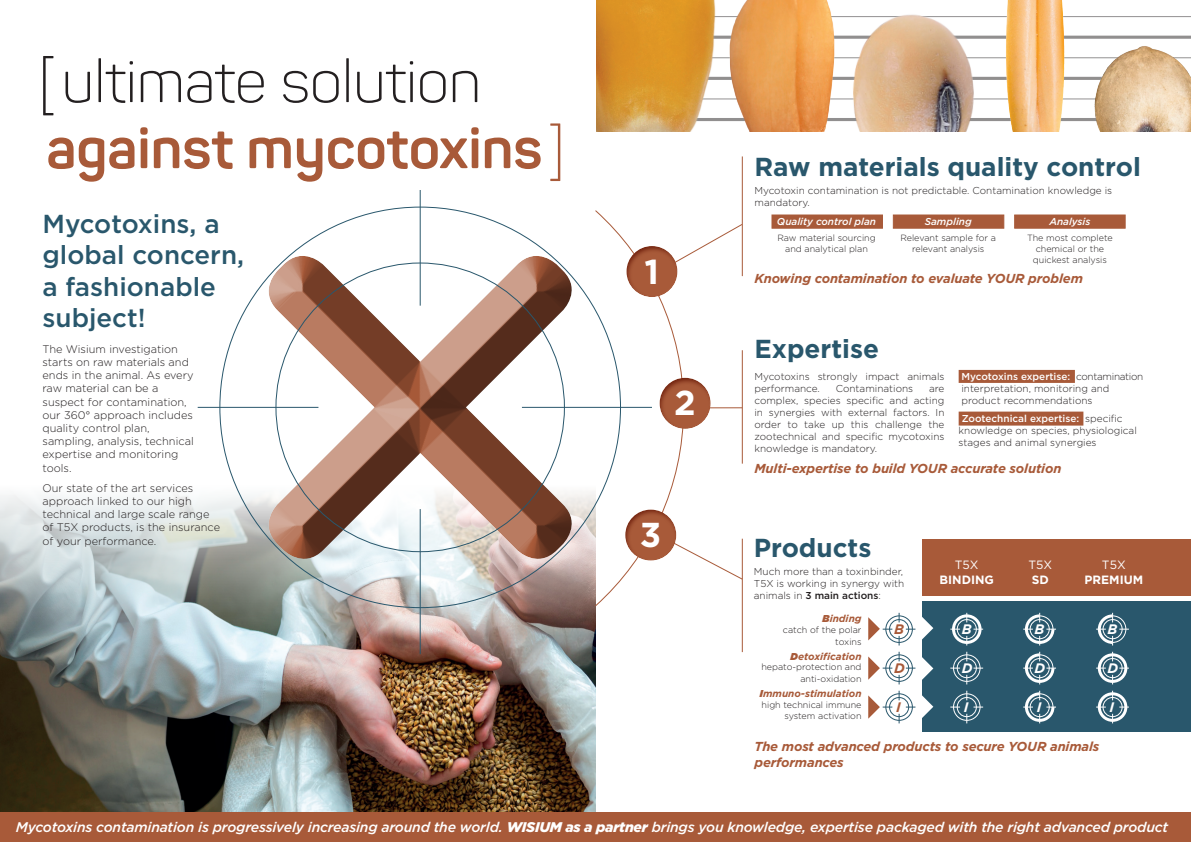
<style>
.page{position:relative;width:1191px;height:842px;background:#fff}
.page>*{position:absolute;margin:0;border:0;box-sizing:border-box;transform-origin:0 0}
.t1{font:300 59.3px "Panton";color:#231f20}
.t2{font:700 57.5px "Panton";color:#a85a39}
.t3{font:700 34.6px "Gotham";color:#fff}
.t4{font:500 26px/31.2px "Gotham";color:#29576c}
.t5{font:700 26px "Gotham";color:#29576c}
.t6{font:italic 500 14px "Gotham";letter-spacing:-.015em;color:#fff}
.t7{font:italic 700 13.8px "Gotham";color:#fff}
.t8{font:italic 700 13.8px "Gotham";color:#a85a39}
.t9{font:italic 700 13px/15.6px "Gotham";letter-spacing:-.01em;color:#a85a39}
.t10{font:700 12px "Gotham";color:#fff}
.t11{font:12px "Gotham";color:#fff}
.t12{font:300 11px/13.2px "Gotham";color:#231f20}
.t13{font:300 10px/12px "Gotham";color:#231f20}
.t14{font:italic 700 10px "Gotham";color:#a85a39}
.t15{font:italic 500 10px "Gotham";color:#fff}
.t16{font:300 9px/10.8px "Gotham";color:#231f20;text-align:right}
.s1{font-weight:300}
.s2{font-weight:500;color:#fff}
.s3{font-weight:500}
.s4{font-weight:900}
</style>
<div class="page">
<hr style="left:405px;top:16px;width:786px;height:1px;background:#231f20">
<img style="left:596px;top:0;width:78px;height:126px">
<img style="left:674px;top:0;width:139px;height:132px">
<img style="left:813px;top:0;width:138px;height:132px">
<img style="left:951px;top:0;width:160px;height:132px">
<img style="left:1072px;top:36px;width:119px;height:96px">
<img style="left:0;top:495px;width:595px;height:317px">
<div style="left:922px;top:539px;width:269px;height:56px;background:#a85a39"></div>
<img style="left:139px;top:126px;width:561px;height:561px">
<hr style="left:420px;top:190px;width:1px;height:116px;background:#29576c">
<hr style="left:420px;top:509px;width:1px;height:145px;background:#29576c">
<hr style="left:522px;top:407px;width:130px;height:1px;background:#29576c">
<hr style="left:198px;top:407px;width:120px;height:1px;background:#29576c">
<div style="left:0;top:812px;width:1191px;height:30px;background:#a85a39"></div>
<div style="left:922px;top:602px;width:269px;height:130px;background:#29576c"></div>
<div style="left:952px;top:614px;width:29px;height:30px;border:3px solid #fff;border-radius:50%"></div>
<div style="left:957px;top:619px;width:19px;height:20px;border:1px solid #fff;border-radius:50%"></div>
<div style="left:953px;top:655px;width:27px;height:26px;border:1px solid #fff;border-radius:50%"></div>
<div style="left:957px;top:658px;width:19px;height:20px;border:1px solid #fff;border-radius:50%"></div>
<div style="left:953px;top:694px;width:27px;height:26px;border:1px solid #fff;border-radius:50%"></div>
<div style="left:957px;top:697px;width:19px;height:20px;border:1px solid #fff;border-radius:50%"></div>
<svg style="left:1023px;top:613px;width:33px;height:32px"></svg>
<svg style="left:1023px;top:652px;width:33px;height:32px"></svg>
<svg style="left:1023px;top:691px;width:33px;height:32px"></svg>
<svg style="left:1096px;top:613px;width:33px;height:32px"></svg>
<div style="left:1097px;top:653px;width:30px;height:30px;border:3px solid #fff;border-radius:50%"></div>
<div style="left:1102px;top:658px;width:20px;height:20px;border:1px solid #fff;border-radius:50%"></div>
<div style="left:1097px;top:692px;width:30px;height:30px;border:3px solid #fff;border-radius:50%"></div>
<div style="left:1102px;top:697px;width:20px;height:20px;border:1px solid #fff;border-radius:50%"></div>
<div style="left:885px;top:616px;width:27px;height:26px;border:1px solid #29576c;border-radius:50%"></div>
<div style="left:889px;top:619px;width:19px;height:20px;border:1px solid #29576c;border-radius:50%"></div>
<svg style="left:868px;top:617px;width:24px;height:23px"></svg>
<div style="left:885px;top:694px;width:27px;height:26px;border:1px solid #29576c;border-radius:50%"></div>
<div style="left:889px;top:697px;width:19px;height:20px;border:1px solid #29576c;border-radius:50%"></div>
<svg style="left:868px;top:695px;width:24px;height:24px"></svg>
<div style="left:885px;top:655px;width:27px;height:26px;border:1px solid #29576c;border-radius:50%"></div>
<div style="left:889px;top:658px;width:19px;height:20px;border:1px solid #29576c;border-radius:50%"></div>
<svg style="left:906px;top:617px;width:27px;height:102px"></svg>
<svg style="left:868px;top:656px;width:24px;height:24px"></svg>
<div style="left:771px;top:214px;width:112px;height:15px;background:#a85a39;border:1px solid #a85a39"></div>
<div style="left:893px;top:214px;width:111px;height:15px;background:#a85a39;border:1px solid #a85a39"></div>
<div style="left:1014px;top:214px;width:111px;height:15px;background:#a85a39;border:1px solid #a85a39"></div>
<hr style="left:742px;top:156px;width:1px;height:120px;background:#a85a39">
<div style="left:958px;top:370px;width:117px;height:13px;background:#a85a39"></div>
<div style="left:958px;top:412px;width:125px;height:14px;background:#a85a39"></div>
<hr style="left:742px;top:350px;width:1px;height:114px;background:#a85a39">
<hr style="left:742px;top:539px;width:1px;height:113px;background:#a85a39">
<div style="left:195px;top:0;width:401px;height:190px;background:#fff"></div>
<svg style="left:594px;top:209px;width:148px;height:398px"></svg>
<svg style="left:658px;top:377px;width:53px;height:53px"></svg>
<div style="left:672px;top:387px;width:30px;height:36px;background:#a85a39"></div>
<svg style="left:623px;top:508px;width:53px;height:53px"></svg>
<div style="left:638px;top:519px;width:29px;height:36px;background:#a85a39"></div>
<svg style="left:625px;top:245px;width:53px;height:53px"></svg>
<div style="left:642px;top:256px;width:22px;height:36px;background:#a85a39"></div>
<h1 class="t1" style="left:39px;top:45px;width:444px">[ultimate solution</h1>
<h2 class="t2" style="left:47px;top:112px;width:519px">against mycotoxins<span class="s1">]</span></h2>
<h3 class="t4" style="left:43px;top:208px;width:203px">Mycotoxins, a global concern, a fashionable subject!</h3>
<p class="t12" style="left:43px;top:342px;width:153px">The Wisium investigation starts on raw materials and ends in the animal. As every raw material can be a suspect for contamination, our 360° approach includes quality control plan, sampling, analysis, technical expertise and monitoring tools.</p>
<p class="t12" style="left:43px;top:481px;width:179px">Our state of the art services approach linked to our high technical and large scale range of T5X products, is the insurance of your performance.</p>
<h3 class="t3" style="left:644px;top:248px;width:16px">1</h3>
<h3 class="t3" style="left:674px;top:380px;width:23px">2</h3>
<h3 class="t3" style="left:639px;top:512px;width:23px">3</h3>
<h3 class="t5" style="left:754px;top:150px;width:388px">Raw materials quality control</h3>
<p class="t13" style="left:754px;top:184px;width:359px">Mycotoxin contamination is not predictable. Contamination knowledge is mandatory.</p>
<p class="t15" style="left:777px;top:215px;width:101px">Quality control plan</p>
<p class="t16" style="left:777px;top:233px;width:100px;text-align:center">Raw material sourcing and analytical plan</p>
<p class="t15" style="left:924px;top:215px;width:48px">Sampling</p>
<p class="t16" style="left:900px;top:233px;width:97px;text-align:center">Relevant sample for a relevant analysis</p>
<p class="t15" style="left:1049px;top:215px;width:42px">Analysis</p>
<p class="t16" style="left:1027px;top:233px;width:87px;text-align:center">The most complete chemical or the quickest analysis</p>
<h3 class="t9" style="left:754px;top:270px;width:330px">Knowing contamination to evaluate YOUR problem</h3>
<h3 class="t5" style="left:754px;top:332px;width:126px">Expertise</h3>
<p class="t13" style="left:754px;top:370px;width:191px">Mycotoxins strongly impact animals performance.</p>
<p class="t13" style="left:835px;top:382px;width:79px">Contaminations</p>
<p class="t13" style="left:754px;top:382px;width:191px;text-align:justify;text-indent:175px">are complex, species specific and acting in synergies with external factors. In order to take up this challenge the zootechnical and specific mycotoxins knowledge is mandatory.</p>
<p class="t13" style="left:961px;top:370px;width:183px"><span class="s2">Mycotoxins expertise:</span> contamination interpretation, monitoring and product recommendations</p>
<p class="t13" style="left:958px;top:412px;width:180px;text-indent:3px"><span class="s2">Zootechnical expertise:</span> specific knowledge on species, physiological stages and animal synergies</p>
<h3 class="t9" style="left:754px;top:461px;width:308px">Multi-expertise to build YOUR accurate solution</h3>
<h3 class="t5" style="left:754px;top:530px;width:119px">Products</h3>
<p class="t13" style="left:754px;top:565px;width:152px">Much more than a toxinbinder,<br>T5X is working in synergy with animals in <span class="s3">3 main actions</span>:</p>
<p class="t14" style="left:822px;top:612px;width:40px"><span class="s4">B</span>inding</p>
<p class="t16" style="left:783px;top:623px;width:80px;line-height:12px">catch of the polar toxins</p>
<p class="t14" style="left:790px;top:649px;width:72px"><span class="s4">D</span>etoxification</p>
<p class="t16" style="left:761px;top:661px;width:102px;line-height:12px">hepato-protection and anti-oxidation</p>
<p class="t14" style="left:760px;top:687px;width:103px"><span class="s4">I</span>mmuno-stimulation</p>
<p class="t16" style="left:761px;top:699px;width:101px">high technical immune system activation</p>
<h3 class="t9" style="left:754px;top:739px;width:346px">The most advanced products to secure YOUR animals performances</h3>
<p class="t11" style="left:954px;top:557px;width:25px">T5X</p>
<p class="t10" style="left:939px;top:572px;width:56px">BINDING</p>
<p class="t11" style="left:1028px;top:557px;width:25px">T5X</p>
<p class="t10" style="left:1031px;top:572px;width:19px">SD</p>
<p class="t11" style="left:1102px;top:557px;width:25px">T5X</p>
<p class="t10" style="left:1084px;top:572px;width:60px">PREMIUM</p>
<h3 class="t8" style="left:894px;top:620px;width:11px">B</h3>
<h3 class="t7" style="left:961px;top:620px;width:11px">B</h3>
<h3 class="t7" style="left:961px;top:659px;width:12px">D</h3>
<h3 class="t7" style="left:964px;top:697px;width:6px">I</h3>
<h3 class="t7" style="left:1034px;top:620px;width:11px">B</h3>
<h3 class="t7" style="left:1034px;top:659px;width:12px">D</h3>
<h3 class="t7" style="left:1036px;top:697px;width:6px">I</h3>
<h3 class="t7" style="left:1107px;top:620px;width:11px">B</h3>
<h3 class="t7" style="left:1107px;top:659px;width:12px">D</h3>
<h3 class="t7" style="left:1109px;top:697px;width:6px">I</h3>
<h3 class="t8" style="left:894px;top:659px;width:12px">D</h3>
<h3 class="t8" style="left:896px;top:697px;width:6px">I</h3>
<h3 class="t6" style="left:16px;top:818px;width:1154px">Mycotoxins contamination is progressively increasing around the world. <span class="s4">WISIUM as a partner</span> brings you knowledge, expertise packaged with the right advanced product</h3>
</div>
